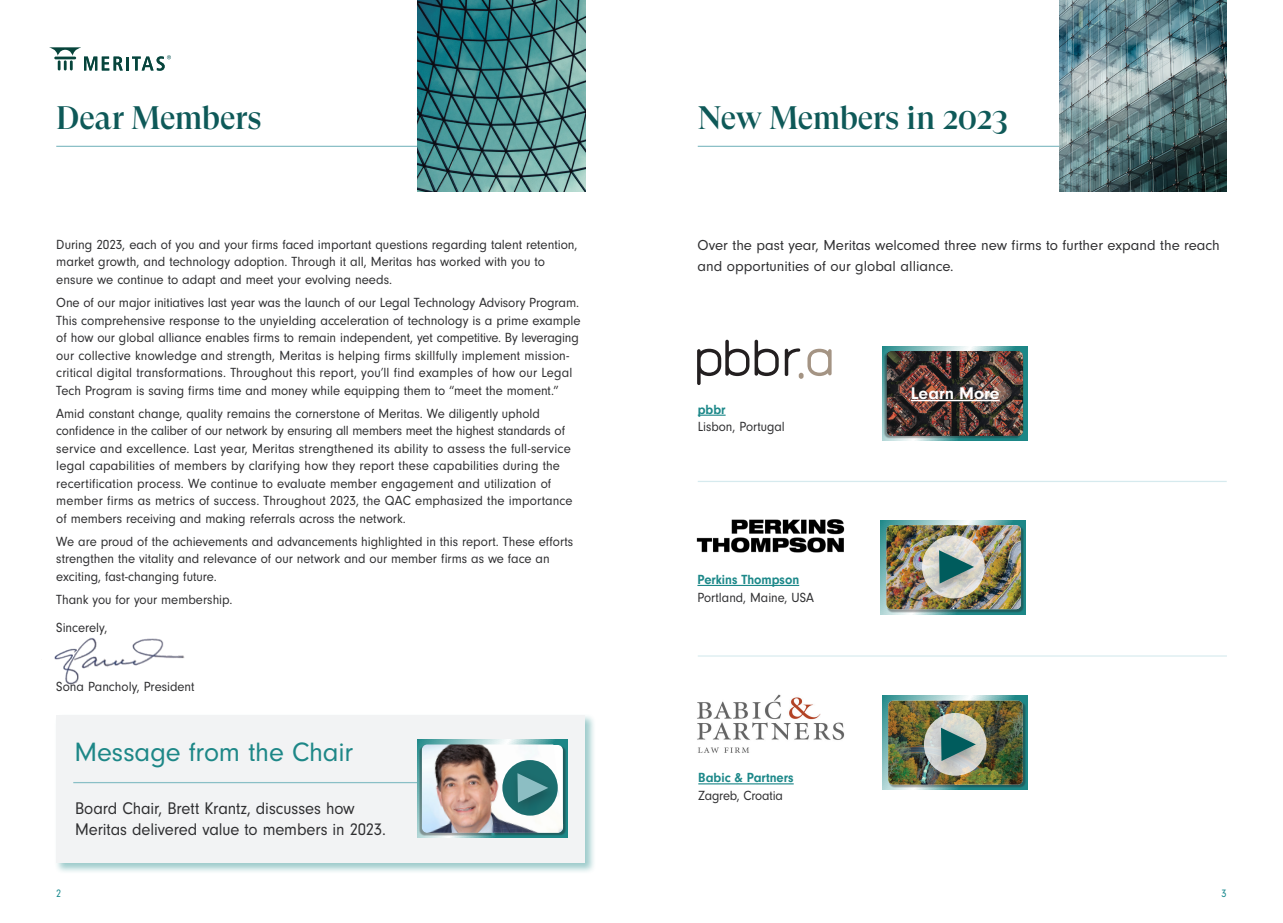
<style>
.page{position:relative;width:1283px;height:923px;background:#fff}
.page>*{position:absolute;margin:0;border:0;box-sizing:border-box;transform-origin:0 0}
.Document_Intro{font:500 32.5px "GT Super Display";letter-spacing:-.02em;color:#0e5958}
.Document_Intro-2{font:27.5px "Neuzeit Gro";letter-spacing:-.01em;color:#1d8787}
.Document_Intro-3{font:17.5px/21.2px "Neuzeit Gro";letter-spacing:-.005em;color:#2f2f31;scale:.95 1}
.t1{font:700 17.5px "Neuzeit Gro";color:#fff}
.t2{font:15px/21.2px "Neuzeit Gro";color:#2f2f31}
.Document_Intro-4{font:13.75px/17.5px "Neuzeit Gro";color:#2f2f31;scale:.95 1}
.Document_Intro-5{font:13.75px/17.5px "Neuzeit Gro";color:#2f2f31;scale:.96 1}
.Document_Intro-6{font:13.75px/17.5px "Neuzeit Gro";color:#2f2f31;scale:.94 1}
.t3{font:700 13.75px "Neuzeit Gro";color:#1c8889;scale:.94 1}
.t4{font:11.25px "Neuzeit Gro";color:#12868b;scale:.9 1}
.s1{font-weight:700;color:#1c8889}
</style>
<div class="page">
<div style="left:54px;top:713px;width:542px;height:160px;background:#1d8787;opacity:.43"></div>
<div style="left:56px;top:715px;width:529px;height:147px;background:#f2f3f4"></div>
<img style="left:697px;top:694px;width:148px;height:59px">
<img style="left:54px;top:638px;width:131px;height:47px">
<svg style="left:49px;top:47px;width:122px;height:24px"></svg>
<hr style="left:56px;top:146px;width:380px;height:1px;background:#8abfc6">
<img style="left:418px;top:0;width:167px;height:191px">
<svg style="left:697px;top:340px;width:134px;height:45px"></svg>
<hr style="left:698px;top:146px;width:379px;height:1px;background:#8abfc6">
<img style="left:1059px;top:0;width:167px;height:191px">
<hr style="left:698px;top:783px;width:95px;height:1px;background:#1c8889">
<img style="left:697px;top:519px;width:148px;height:34px">
<hr style="left:698px;top:414px;width:27px;height:2px;background:#1c8889">
<hr style="left:697px;top:585px;width:102px;height:1px;background:#1c8889">
<hr style="left:698px;top:481px;width:528px;height:1px;background:#d6eaee">
<hr style="left:698px;top:655px;width:528px;height:1px;background:#d6eaee">
<svg style="left:881px;top:520px;width:144px;height:94px;background:#73b4b4"></svg>
<div style="left:887px;top:526px;width:137px;height:86px;background:#231f20;opacity:.39"></div>
<img style="left:886px;top:525px;width:135px;height:84px">
<svg style="left:922px;top:535px;width:62px;height:63px"></svg>
<div style="left:930px;top:545px;width:55px;height:53px;background:#231f20;opacity:.3"></div>
<svg style="left:939px;top:550px;width:35px;height:33px"></svg>
<svg style="left:882px;top:695px;width:145px;height:94px;background:#6fb2b2"></svg>
<div style="left:889px;top:701px;width:136px;height:87px;background:#231f20;opacity:.39"></div>
<img style="left:888px;top:700px;width:134px;height:84px">
<svg style="left:924px;top:713px;width:62px;height:62px"></svg>
<div style="left:932px;top:723px;width:55px;height:52px;background:#231f20;opacity:.3"></div>
<svg style="left:941px;top:727px;width:34px;height:34px"></svg>
<svg style="left:882px;top:346px;width:145px;height:94px"></svg>
<div style="left:883px;top:352px;width:139px;height:87px;background:#231f20;opacity:.38"></div>
<img style="left:887px;top:351px;width:136px;height:85px">
<hr style="left:73px;top:782px;width:380px;height:1px;background:#8abfc6">
<svg style="left:417px;top:739px;width:151px;height:98px;background:#71b1b1"></svg>
<div style="left:419px;top:745px;width:73px;height:90px;background:#231f20;opacity:.38"></div>
<div style="left:494px;top:745px;width:72px;height:90px;background:#231f20;opacity:.39"></div>
<svg style="left:422px;top:745px;width:141px;height:87px"></svg>
<hr style="left:911px;top:400px;width:88px;height:1px;background:#fff">
<p class="Document_Intro" style="left:56px;top:100px;width:207px">Dear Members</p>
<p class="Document_Intro-5" style="left:56px;top:236px;width:544px">During 2023, each of you and your firms faced important questions regarding talent retention, market growth, and technology adoption. Through it all, Meritas has worked with you to ensure we continue to adapt and meet your evolving needs.</p>
<p class="Document_Intro-5" style="left:56px;top:294px;width:547px">One of our major initiatives last year was the launch of our Legal Technology Advisory Program.<br>This comprehensive response to the unyielding acceleration of technology is a prime example of how our global alliance enables firms to remain independent, yet competitive. By leveraging our collective knowledge and strength, Meritas is helping firms skillfully implement mission&shy;critical digital transformations. Throughout this report, you’ll find examples of how our Legal Tech Program is saving firms time and money while equipping them to “meet the moment.”</p>
<p class="Document_Intro-4" style="left:56px;top:405px;width:545px">Amid constant change, quality remains the cornerstone of Meritas. We diligently uphold confidence in the caliber of our network by ensuring all members meet the highest standards of service and excellence. Last year, Meritas strengthened its ability to assess the full-service legal capabilities of members by clarifying how they report these capabilities during the recertification process. We continue to evaluate member engagement and utilization of member firms as metrics of success. Throughout 2023, the QAC emphasized the importance of members receiving and making referrals across the network.</p>
<p class="Document_Intro-4" style="left:56px;top:533px;width:545px">We are proud of the achievements and advancements highlighted in this report. These efforts strengthen the vitality and relevance of our network and our member firms as we face an exciting, fast-changing future.</p>
<p class="Document_Intro-4" style="left:56px;top:591px;width:187px">Thank you for your membership.</p>
<p class="Document_Intro-4" style="left:56px;top:619px;width:55px">Sincerely,</p>
<p class="Document_Intro-4" style="left:56px;top:678px;width:147px">Sona Pancholy, President</p>
<p class="Document_Intro-2" style="left:74px;top:736px;width:280px">Message from the Chair</p>
<p class="Document_Intro-3" style="left:75px;top:797px;width:329px">Board Chair, Brett Krantz, discusses how<br>Meritas delivered value to members in 2023.</p>
<p class="Document_Intro" style="left:697px;top:100px;width:312px">New Members in 2023</p>
<p class="t2" style="left:697px;top:235px;width:524px">Over the past year, Meritas welcomed three new firms to further expand the reach and opportunities of our global alliance.</p>
<p class="Document_Intro-6" style="left:698px;top:401px;width:94px"><span class="s1">pbbr<br></span>Lisbon, Portugal</p>
<p class="t3" style="left:697px;top:572px;width:110px">Perkins Thompson</p>
<p class="Document_Intro-6" style="left:697px;top:588px;width:125px">Portland, Maine, USA</p>
<p class="t3" style="left:698px;top:770px;width:103px">Babic &amp; Partners</p>
<p class="Document_Intro-6" style="left:698px;top:787px;width:92px">Zagreb, Croatia</p>
<p class="t1" style="left:911px;top:383px;width:90px">Learn More</p>
<p class="t4" style="left:56px;top:886px;width:7px">2</p>
<p class="t4" style="left:1221px;top:886px;width:7px">3</p>
</div>
